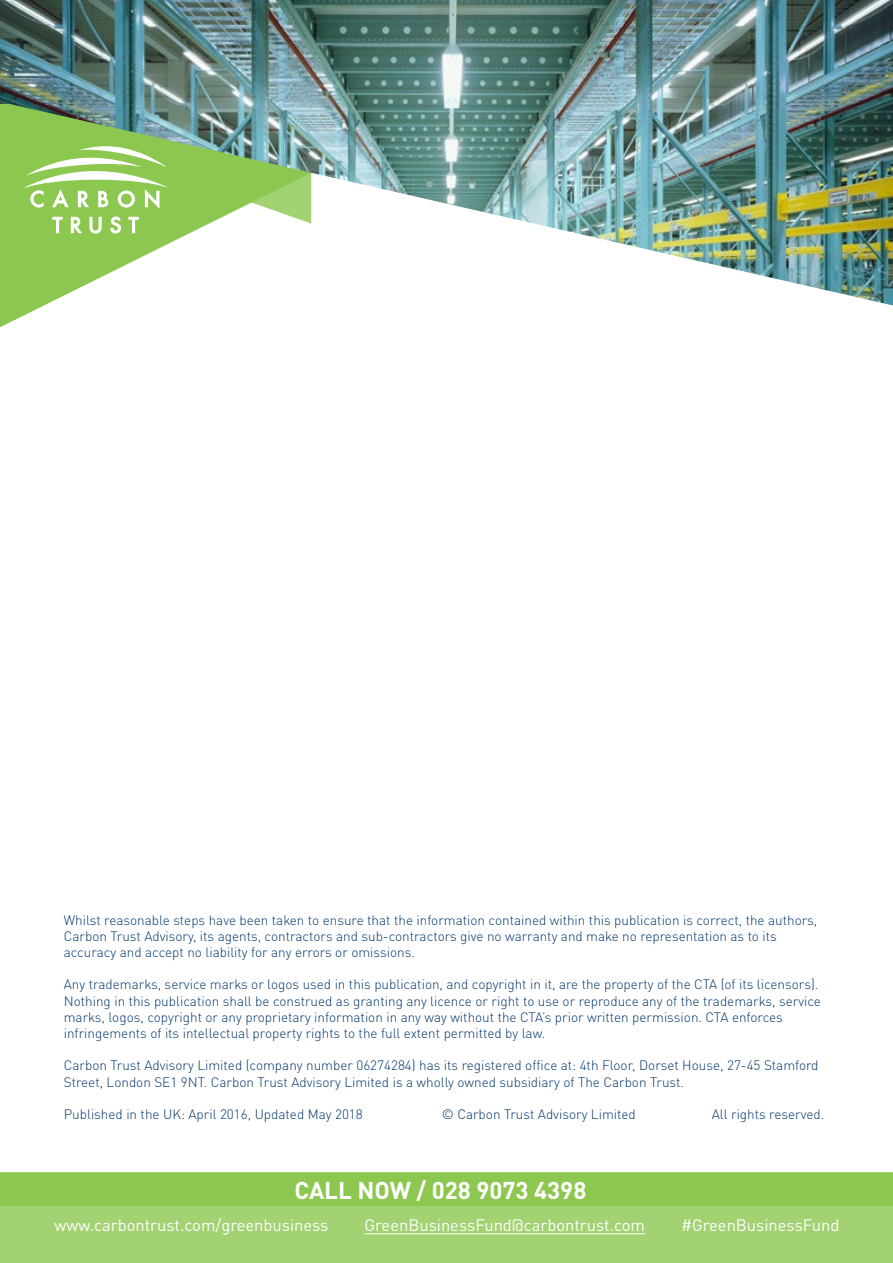
<style>
.page{position:relative;width:893px;height:1263px;background:#fff}
.page>*{position:absolute;margin:0;border:0;box-sizing:border-box;transform-origin:0 0}
.t1{font:700 24px "DINOT";color:#fff}
.t2{font:16.5px "DINOT";color:#fff}
.t3{font:300 13.5px/16.2px "DINOT";color:#00356b}
</style>
<div class="page">
<svg style="left:0;top:305px;width:45px;height:23px"></svg>
<img style="left:0;top:0;width:893px;height:305px">
<div style="left:0;top:1172px;width:893px;height:91px;background:#a3d272"></div>
<div style="left:0;top:1174px;width:893px;height:32px;background:#8cc74f"></div>
<hr style="left:364px;top:1233px;width:281px;height:1px;background:#fff">
<p class="t3" style="left:64px;top:911px;width:755px">Whilst reasonable steps have been taken to ensure that the information contained within this publication is correct, the authors,<br>Carbon Trust Advisory, its agents, contractors and sub-contractors give no warranty and make no representation as to its accuracy and accept no liability for any errors or omissions.</p>
<p class="t3" style="left:64px;top:976px;width:759px">Any trademarks, service marks or logos used in this publication, and copyright in it, are the property of the CTA (of its licensors).<br>Nothing in this publication shall be construed as granting any licence or right to use or reproduce any of the trademarks, service marks, logos, copyright or any proprietary information in any way without the CTA’s prior written permission. CTA enforces infringements of its intellectual property rights to the full extent permitted by law.</p>
<p class="t3" style="left:64px;top:1057px;width:756px">Carbon Trust Advisory Limited (company number 06274284) has its registered office at: 4th Floor, Dorset House, 27-45 Stamford<br>Street, London SE1 9NT. Carbon Trust Advisory Limited is a wholly owned subsidiary of The Carbon Trust.</p>
<p class="t3" style="left:64px;top:1106px;width:301px">Published in the UK: April 2016, Updated May 2018</p>
<p class="t3" style="left:442px;top:1106px;width:196px">© Carbon Trust Advisory Limited</p>
<p class="t3" style="left:712px;top:1106px;width:114px">All rights reserved.</p>
<h1 class="t1" style="left:294px;top:1175px;width:293px">CALL NOW / 028 9073 4398</h1>
<p class="t2" style="left:55px;top:1215px;width:275px">www.carbontrust.com/greenbusiness</p>
<p class="t2" style="left:364px;top:1215px;width:282px">GreenBusinessFund@carbontrust.com</p>
<p class="t2" style="left:681px;top:1215px;width:160px">#GreenBusinessFund</p>
</div>
